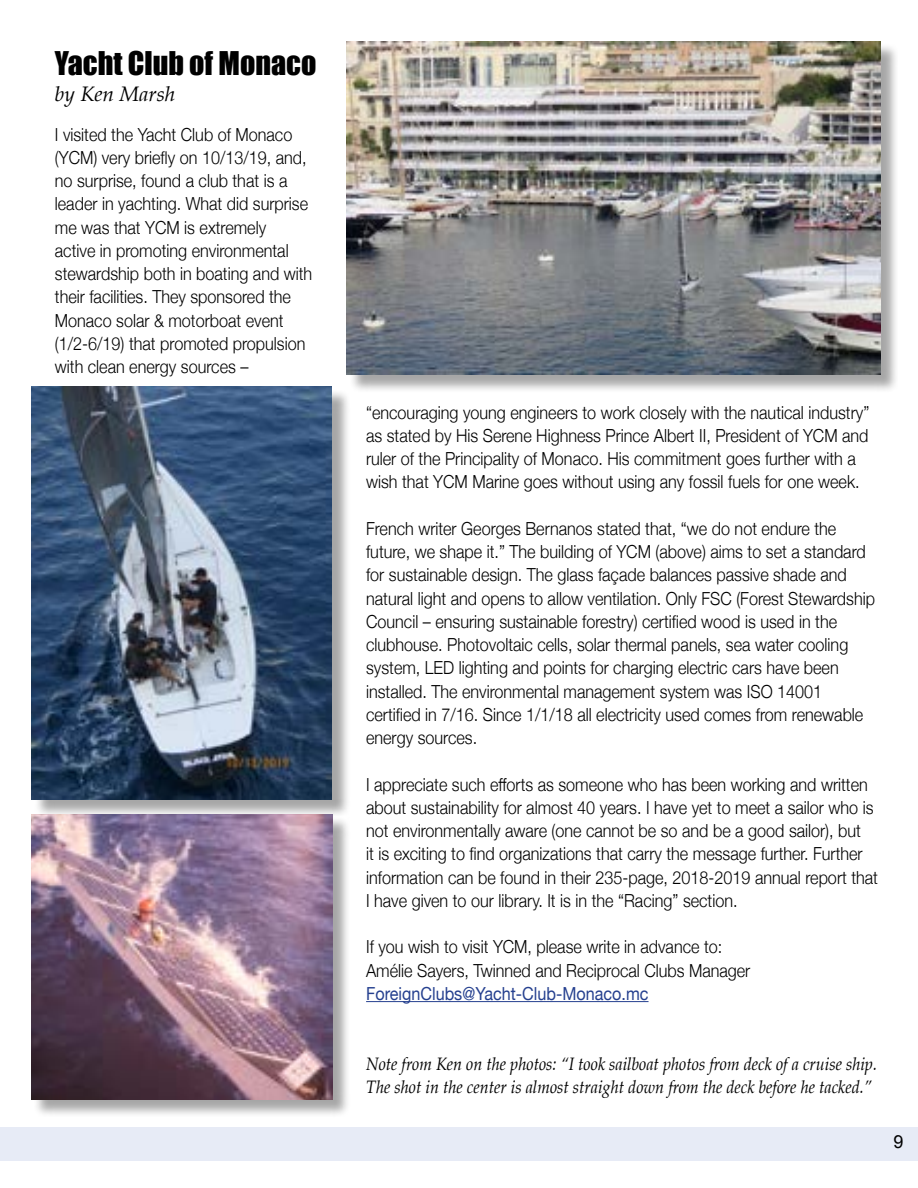
<style>
.page{position:relative;width:918px;height:1188px;background:#fff}
.page>*{position:absolute;margin:0;border:0;box-sizing:border-box;transform-origin:0 0}
.t1{font:30px "Impact";color:#000}
.t2{font:italic 21px "Palatino";color:#000}
.t3{font:300 18px/23.2px "Helvetica Neue";color:#000;scale:.9 1}
.t4{font:italic 18px/23.2px "Palatino";color:#000;scale:.9 1}
.t5{font:18px "Helvetica Neue";color:#25408f;scale:.9 1}
.t6{font:18px "Arial";color:#000}
</style>
<div class="page">
<div style="left:349px;top:44px;width:549px;height:349px;background:#000;opacity:.35"></div>
<img style="left:347px;top:41px;width:533px;height:333px">
<div style="left:0;top:1128px;width:918px;height:33px;background:#e7ebf6"></div>
<hr style="left:366px;top:1001px;width:283px;height:1px;background:#25408f">
<div style="left:34px;top:817px;width:316px;height:301px;background:#000;opacity:.35"></div>
<img style="left:31px;top:814px;width:301px;height:285px">
<div style="left:34px;top:389px;width:317px;height:429px;background:#000;opacity:.35"></div>
<img style="left:32px;top:387px;width:300px;height:412px">
<h1 class="t1" style="left:55px;top:40px;width:263px">Yacht Club of Monaco</h1>
<p class="t2" style="left:55px;top:76px;width:122px">by Ken Marsh</p>
<p class="t3" style="left:55px;top:121px;width:288px">I visited the Yacht Club of Monaco (YCM) very briefly on 10/13/19, and, no surprise, found a club that is a leader in yachting. What did surprise me was that YCM is extremely<br>active in promoting environmental stewardship both in boating and with their facilities. They sponsored the Monaco solar &amp; motorboat event (1/2-6/19) that promoted propulsion with clean energy sources –</p>
<p class="t3" style="left:366px;top:399px;width:561px">“encouraging young engineers to work closely with the nautical industry” as stated by His Serene Highness Prince Albert II, President of YCM and ruler of the Principality of Monaco. His commitment goes further with a wish that YCM Marine goes without using any fossil fuels for one week.</p>
<p class="t3" style="left:366px;top:515px;width:567px">French writer Georges Bernanos stated that, “we do not endure the future, we shape it.” The building of YCM (above) aims to set a standard for sustainable design. The glass façade balances passive shade and natural light and opens to allow ventilation. Only FSC (Forest Stewardship Council – ensuring sustainable forestry) certified wood is used in the clubhouse. Photovoltaic cells, solar thermal panels, sea water cooling system, LED lighting and points for charging electric cars have been installed. The environmental management system was ISO 14001 certified in 7/16. Since 1/1/18 all electricity used comes from renewable energy sources.</p>
<p class="t3" style="left:366px;top:771px;width:570px">I appreciate such efforts as someone who has been working and written about sustainability for almost 40 years. I have yet to meet a sailor who is not environmentally aware (one cannot be so and be a good sailor), but<br>it is exciting to find organizations that carry the message further. Further information can be found in their 235-page, 2018-2019 annual report that I have given to our library. It is in the “Racing” section.</p>
<p class="t3" style="left:366px;top:934px;width:428px">If you wish to visit YCM, please write in advance to:<br>Amélie Sayers, Twinned and Reciprocal Clubs Manager</p>
<p class="t5" style="left:366px;top:981px;width:315px">ForeignClubs@Yacht-Club-Monaco.mc</p>
<p class="t4" style="left:366px;top:1052px;width:569px">Note from Ken on the photos: “I took sailboat photos from deck of a cruise ship.<br>The shot in the center is almost straight down from the deck before he tacked.”</p>
<p class="t6" style="left:894px;top:1130px;width:12px">9</p>
</div>
